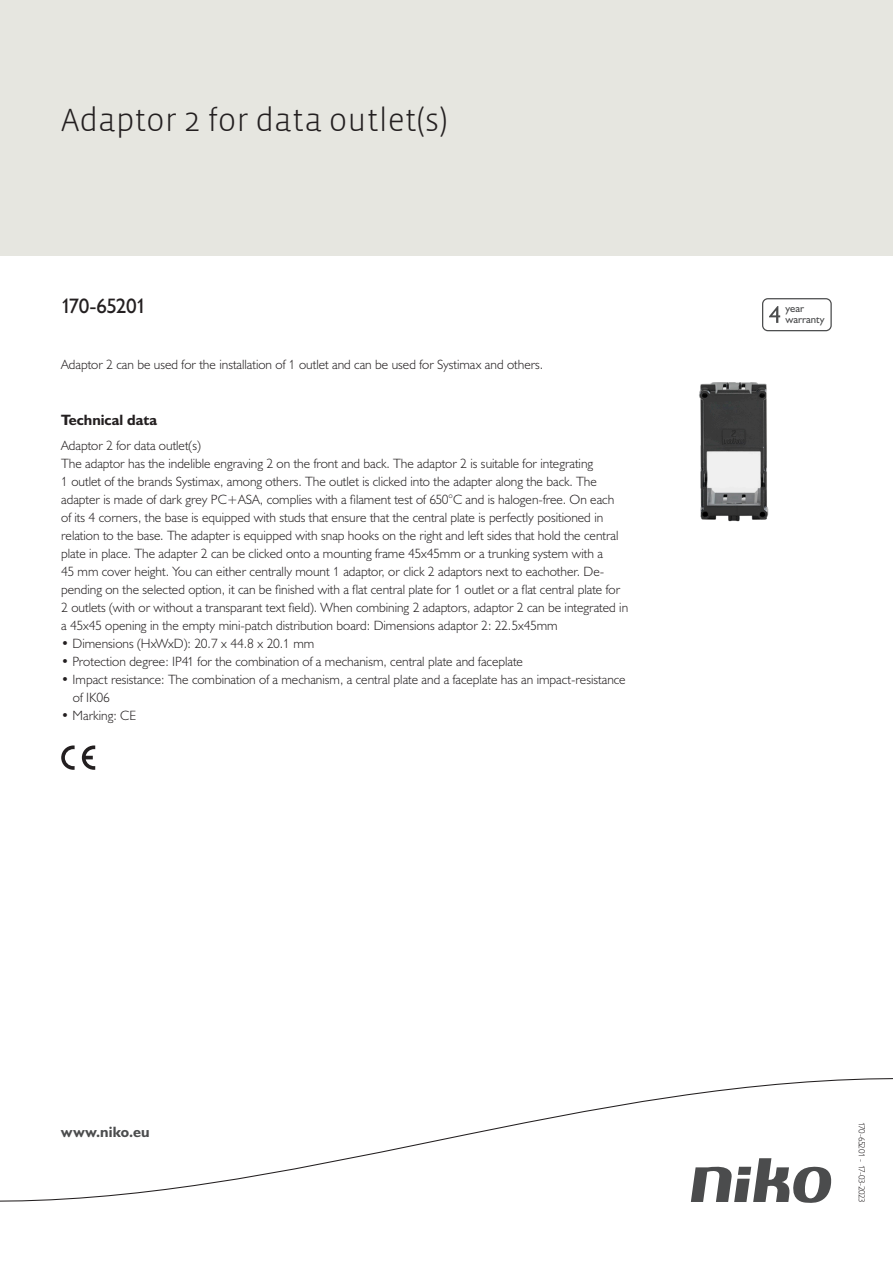
<style>
.page{position:relative;width:893px;height:1263px;background:#fff}
.page>*{position:absolute;margin:0;border:0;box-sizing:border-box;transform-origin:0 0}
.Title_datasheets{font:300 33px "Vista Sans";color:#231f20}
.Article_number{font:21px "Humanist 521 BT";letter-spacing:-.04em;color:#231f20}
.Titles_parts{font:700 15px "Humanist 521 BT";color:#231f20}
.titel_afbeelding{font:700 15px "Humanist 521 BT";letter-spacing:.005em;color:#4b4c4d}
.Platte_tekst_CAB{font:300 13.5px/18px "Humanist 521 BT";color:#231f20}
.USP_Bullets{font:300 13.5px/18px "Humanist 521 BT";color:#231f20}
.t1{font:10.8px/10.8px "Humanist 521 BT";color:#4b4c4d}
.Revision{font:300 9px "Humanist 521 BT";letter-spacing:-.05em;color:#231f20}
</style>
<div class="page">
<div style="left:0;top:0;width:893px;height:255px;background:#e6e6e0"></div>
<svg style="left:82px;top:745px;width:13px;height:25px"></svg>
<svg style="left:61px;top:745px;width:14px;height:25px"></svg>
<svg style="left:762px;top:298px;width:70px;height:33px"></svg>
<svg style="left:0;top:1078px;width:893px;height:125px"></svg>
<img style="left:699px;top:382px;width:70px;height:140px">
<p class="Title_datasheets" style="left:61px;top:100px;width:388px">Adaptor 2 for data outlet(s)</p>
<p class="Article_number" style="left:61px;top:293px;width:87px">170-65201</p>
<p class="Platte_tekst_CAB" style="left:61px;top:355px;width:484px">Adaptor 2 can be used for the installation of 1 outlet and can be used for Systimax and others.</p>
<p class="Titles_parts" style="left:61px;top:411px;width:98px">Technical data</p>
<p class="Platte_tekst_CAB" style="left:61px;top:436px;width:141px">Adaptor 2 for data outlet(s)</p>
<p class="Platte_tekst_CAB" style="left:61px;top:454px;width:568px">The adaptor has the indelible engraving 2 on the front and back. The adaptor 2 is suitable for integrating<br>1 outlet of the brands Systimax, among others. The outlet is clicked into the adapter along the back. The adapter is made of dark grey PC+ASA, complies with a filament test of 650°C and is halogen-free. On each<br>of its 4 corners, the base is equipped with studs that ensure that the central plate is perfectly positioned in relation to the base. The adapter is equipped with snap hooks on the right and left sides that hold the central plate in place. The adapter 2 can be clicked onto a mounting frame 45x45mm or a trunking system with a<br>45 mm cover height. You can either centrally mount 1 adaptor, or click 2 adaptors next to eachother. De&shy;pending on the selected option, it can be finished with a flat central plate for 1 outlet or a flat central plate for 2 outlets (with or without a transparant text field). When combining 2 adaptors, adaptor 2 can be integrated in a 45x45 opening in the empty mini-patch distribution board: Dimensions adaptor 2: 22.5x45mm</p>
<p class="USP_Bullets" style="left:61px;top:634px;width:255px">• Dimensions (HxWxD): 20.7 x 44.8 x 20.1 mm</p>
<p class="USP_Bullets" style="left:61px;top:652px;width:463px">• Protection degree: IP41 for the combination of a mechanism, central plate and faceplate</p>
<p class="USP_Bullets" style="left:73px;top:670px;width:554px;text-indent:-12px">• Impact resistance: The combination of a mechanism, a central plate and a faceplate has an impact-resistance of IK06</p>
<p class="USP_Bullets" style="left:61px;top:706px;width:76px">• Marking: CE</p>
<p class="t1" style="left:785px;top:303px;width:41px">year warranty</p>
<p class="titel_afbeelding" style="left:61px;top:1122px;width:90px">www.niko.eu</p>
<p class="Revision" style="left:868px;top:1122px;width:83px;rotate:90deg">170-65201 - 17-03-2023</p>
</div>
